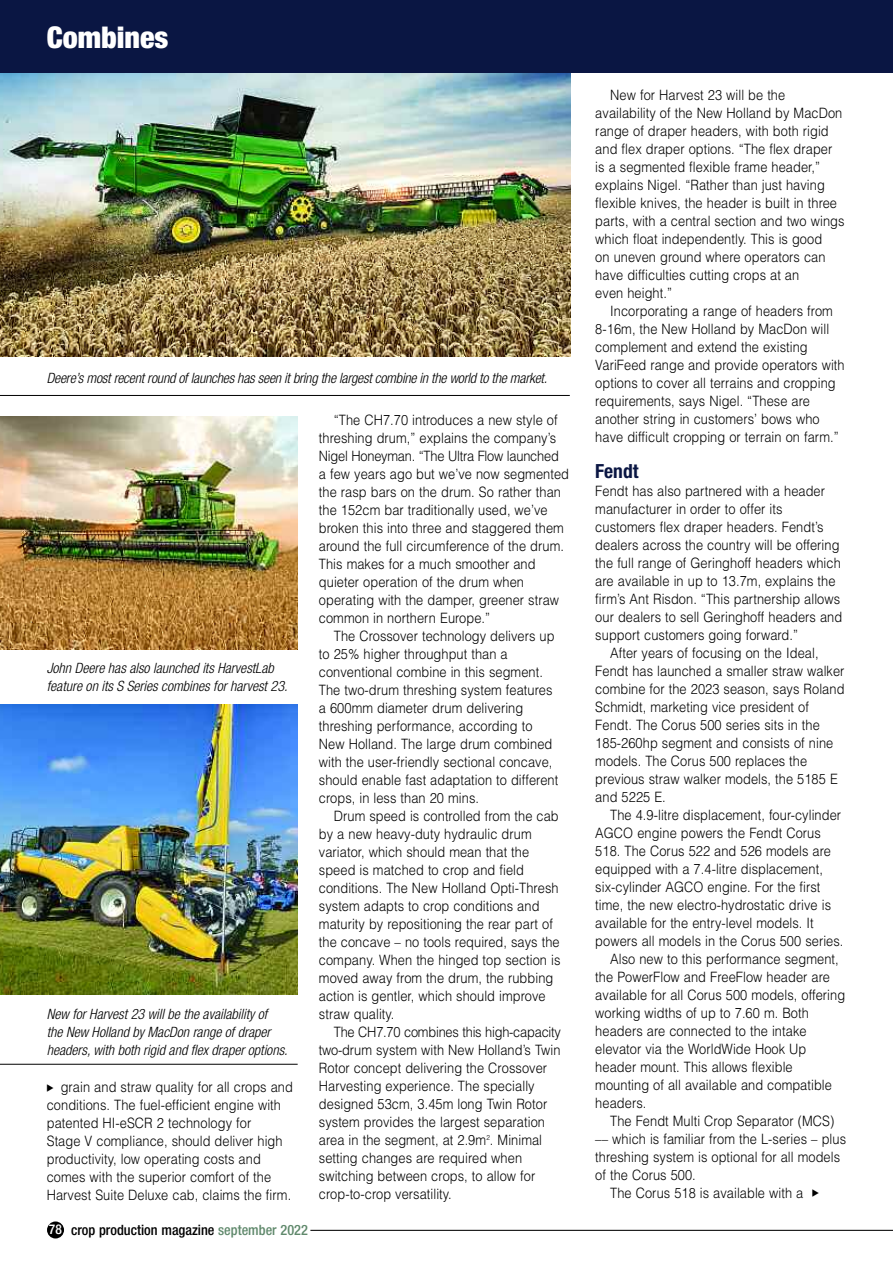
<style>
.page{position:relative;width:893px;height:1263px;background:#fff}
.page>*{position:absolute;margin:0;border:0;box-sizing:border-box;transform-origin:0 0}
.t1{font:900 condensed 30px "Helvetica Neue";color:#fff}
.t2{font:700 condensed 19.5px "Helvetica Neue";letter-spacing:.005em;color:#0a1643}
.t3{font:300 14.25px/18px "Helvetica";letter-spacing:.005em;color:#000;scale:.9 1}
.t4{font:italic 300 condensed 14.25px/18px "Helvetica Neue";color:#000}
.t5{font:500 condensed 14.25px "Helvetica Neue";color:#000}
.s1{font-size:13.5px;color:#fff}
.s2{color:#60896c}
</style>
<div class="page">
<img style="left:0;top:72px;width:570px;height:284px">
<img style="left:0;top:416px;width:298px;height:233px">
<div style="left:47px;top:1221px;width:17px;height:17px;background:#000;border-radius:50%"></div>
<hr style="left:310px;top:1230px;width:583px;height:1px;background:#000">
<img style="left:0;top:704px;width:298px;height:291px">
<hr style="left:0;top:1064px;width:298px;height:1px;background:#000">
<hr style="left:0;top:395px;width:570px;height:1px;background:#000">
<div style="left:0;top:0;width:893px;height:72px;background:#0a1643"></div>
<h1 class="t1" style="left:47px;top:27px;width:123px">Combines</h1>
<p class="t4" style="left:47px;top:370px;width:502px">Deere’s most recent round of launches has seen it bring the largest combine in the world to the market.</p>
<p class="t4" style="left:47px;top:660px;width:242px">John Deere has also launched its HarvestLab feature on its S Series combines for harvest 23.</p>
<p class="t4" style="left:47px;top:1006px;width:242px">New for Harvest 23 will be the availability of<br>the New Holland by MacDon range of draper headers, with both rigid and flex draper options.</p>
<p class="t3" style="left:47px;top:1078px;width:275px;text-indent:14px">grain and straw quality for all crops and conditions. The fuel-efficient engine with patented HI-eSCR 2 technology for<br>Stage V compliance, should deliver high productivity, low operating costs and comes with the superior comfort of the Harvest Suite Deluxe cab, claims the firm.</p>
<p class="t5" style="left:49px;top:1225px;width:260px"><span class="s1">78</span> crop production magazine <span class="s2">september 2022</span></p>
<p class="t3" style="left:319px;top:411px;width:279px;text-indent:15px">“The CH7.70 introduces a new style of threshing drum,” explains the company’s Nigel Honeyman. “The Ultra Flow launched a few years ago but we’ve now segmented the rasp bars on the drum. So rather than the 152cm bar traditionally used, we’ve broken this into three and staggered them around the full circumference of the drum.<br>This makes for a much smoother and quieter operation of the drum when operating with the damper, greener straw common in northern Europe.”</p>
<p class="t3" style="left:319px;top:627px;width:268px;text-indent:15px">The Crossover technology delivers up to 25% higher throughput than a conventional combine in this segment.<br>The two-drum threshing system features a 600mm diameter drum delivering threshing performance, according to New Holland. The large drum combined with the user-friendly sectional concave, should enable fast adaptation to different crops, in less than 20 mins.</p>
<p class="t3" style="left:319px;top:807px;width:270px;text-indent:15px">Drum speed is controlled from the cab by a new heavy-duty hydraulic drum variator, which should mean that the speed is matched to crop and field conditions. The New Holland Opti-Thresh system adapts to crop conditions and maturity by repositioning the rear part of the concave – no tools required, says the company. When the hinged top section is moved away from the drum, the rubbing action is gentler, which should improve straw quality.</p>
<p class="t3" style="left:319px;top:1023px;width:270px;text-indent:15px">The CH7.70 combines this high-capacity two-drum system with New Holland’s Twin Rotor concept delivering the Crossover Harvesting experience. The specially designed 53cm, 3.45m long Twin Rotor system provides the largest separation area in the segment, at 2.9m<sup>2</sup>. Minimal setting changes are required when switching between crops, to allow for crop-to-crop versatility.</p>
<p class="t3" style="left:595px;top:86px;width:278px;text-indent:15px">New for Harvest 23 will be the availability of the New Holland by MacDon range of draper headers, with both rigid and flex draper options. “The flex draper is a segmented flexible frame header,” explains Nigel. “Rather than just having flexible knives, the header is built in three parts, with a central section and two wings which float independently. This is good<br>on uneven ground where operators can have difficulties cutting crops at an<br>even height.”</p>
<p class="t3" style="left:595px;top:302px;width:279px;text-indent:15px">Incorporating a range of headers from 8-16m, the New Holland by MacDon will complement and extend the existing VariFeed range and provide operators with options to cover all terrains and cropping requirements, says Nigel. “These are another string in customers’ bows who have difficult cropping or terrain on farm.”</p>
<h2 class="t2" style="left:595px;top:464px;width:45px">Fendt</h2>
<p class="t3" style="left:595px;top:482px;width:257px">Fendt has also partnered with a header</p>
<p class="t3" style="left:595px;top:500px;width:209px">manufacturer in order to offer its</p>
<p class="t3" style="left:595px;top:518px;width:255px">customers flex draper headers. Fendt’s</p>
<p class="t3" style="left:595px;top:536px;width:273px">dealers across the country will be offering</p>
<p class="t3" style="left:595px;top:554px;width:274px">the full range of Geringhoff headers which</p>
<p class="t3" style="left:595px;top:572px;width:268px">are available in up to 13.7m, explains the</p>
<p class="t3" style="left:595px;top:590px;width:274px">firm’s Ant Risdon. “This partnership allows</p>
<p class="t3" style="left:595px;top:608px;width:276px">our dealers to sell Geringhoff headers and</p>
<p class="t3" style="left:595px;top:626px;width:227px">support customers going forward.”</p>
<p class="t3" style="left:610px;top:644px;width:233px">After years of focusing on the Ideal,</p>
<p class="t3" style="left:595px;top:662px;width:278px">Fendt has launched a smaller straw walker</p>
<p class="t3" style="left:595px;top:680px;width:278px">combine for the 2023 season, says Roland</p>
<p class="t3" style="left:595px;top:698px;width:239px">Schmidt, marketing vice president of</p>
<p class="t3" style="left:595px;top:716px;width:251px">Fendt. The Corus 500 series sits in the</p>
<p class="t3" style="left:595px;top:734px;width:266px">185-260hp segment and consists of nine</p>
<p class="t3" style="left:595px;top:752px;width:237px">models. The Corus 500 replaces the</p>
<p class="t3" style="left:595px;top:770px;width:271px">previous straw walker models, the 5185 E</p>
<p class="t3" style="left:595px;top:788px;width:80px">and 5225 E.</p>
<p class="t3" style="left:610px;top:806px;width:258px">The 4.9-litre displacement, four-cylinder</p>
<p class="t3" style="left:595px;top:824px;width:252px">AGCO engine powers the Fendt Corus</p>
<p class="t3" style="left:595px;top:842px;width:263px">518. The Corus 522 and 526 models are</p>
<p class="t3" style="left:595px;top:860px;width:254px">equipped with a 7.4-litre displacement,</p>
<p class="t3" style="left:595px;top:878px;width:252px">six-cylinder AGCO engine. For the first</p>
<p class="t3" style="left:595px;top:896px;width:263px">time, the new electro-hydrostatic drive is</p>
<p class="t3" style="left:595px;top:914px;width:244px">available for the entry-level models. It</p>
<p class="t3" style="left:595px;top:932px;width:277px">powers all models in the Corus 500 series.</p>
<p class="t3" style="left:610px;top:950px;width:255px">Also new to this performance segment,</p>
<p class="t3" style="left:595px;top:968px;width:262px">the PowerFlow and FreeFlow header are</p>
<p class="t3" style="left:595px;top:986px;width:279px">available for all Corus 500 models, offering</p>
<p class="t3" style="left:595px;top:1004px;width:239px">working widths of up to 7.60 m. Both</p>
<p class="t3" style="left:595px;top:1022px;width:236px">headers are connected to the intake</p>
<p class="t3" style="left:595px;top:1040px;width:236px">elevator via the WorldWide Hook Up</p>
<p class="t3" style="left:595px;top:1058px;width:221px">header mount. This allows flexible</p>
<p class="t3" style="left:595px;top:1076px;width:264px">mounting of all available and compatible</p>
<p class="t3" style="left:595px;top:1094px;width:58px">headers.</p>
<p class="t3" style="left:610px;top:1112px;width:251px">The Fendt Multi Crop Separator (MCS)</p>
<p class="t3" style="left:595px;top:1130px;width:280px">–– which is familiar from the L-series – plus</p>
<p class="t3" style="left:595px;top:1148px;width:273px">threshing system is optional for all models</p>
<p class="t3" style="left:595px;top:1166px;width:113px">of the Corus 500.</p>
<p class="t3" style="left:610px;top:1184px;width:216px">The Corus 518 is available with a</p>
</div>
